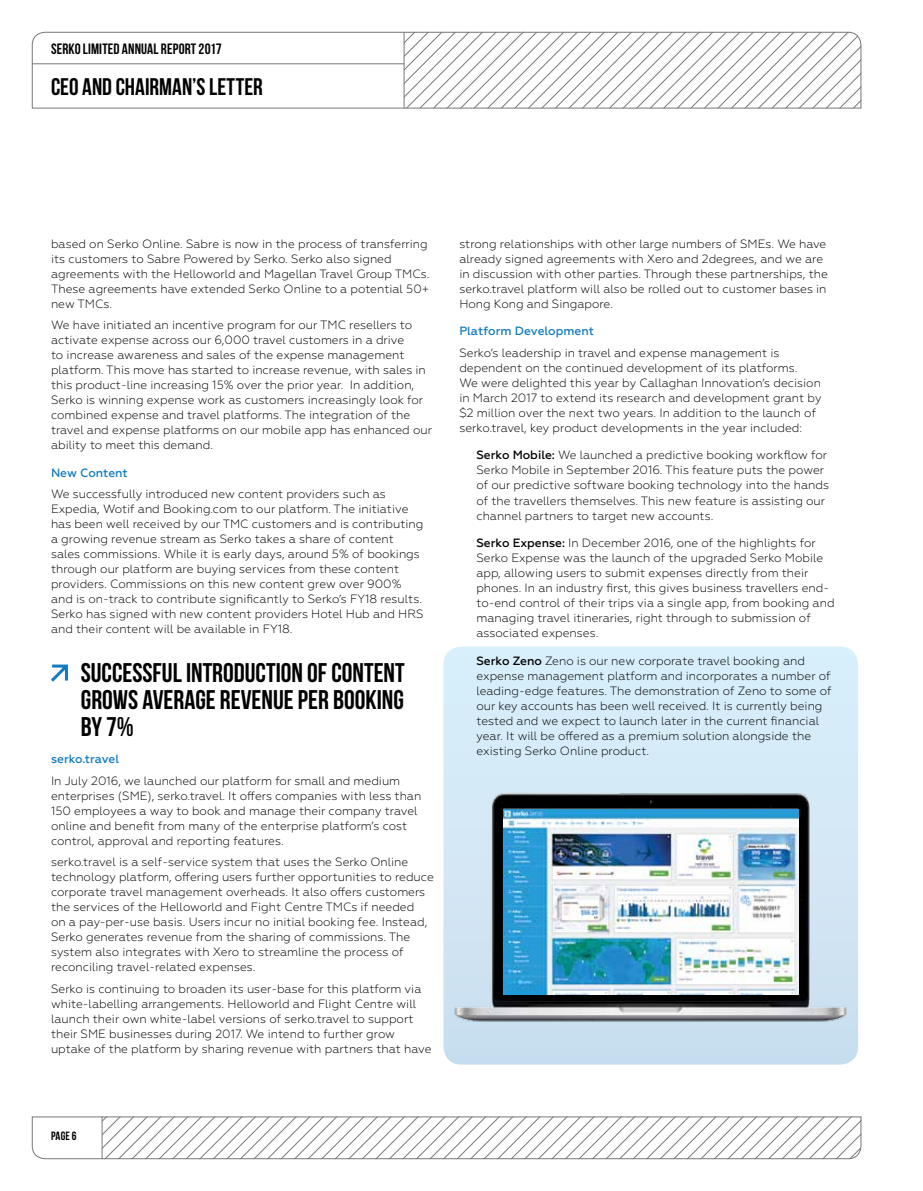
<style>
.page{position:relative;width:923px;height:1191px;background:#fff}
.page>*{position:absolute;margin:0;border:0;box-sizing:border-box;transform-origin:0 0}
.t1{font:700 27px/27px "Bebas Neue";color:#000;text-align:justify}
.t2{font:700 24px "Bebas Neue";letter-spacing:.005em;color:#000}
.t3{font:700 15px "Bebas Neue";letter-spacing:.005em;color:#000}
.t4{font:300 12px/15px "Geometria";color:#000}
.t5{font:500 12px "Geometria";color:#137cc1}
.t6{font:700 12px "Bebas Neue";color:#000}
.s1{font-weight:500}
</style>
<div class="page">
<svg style="left:32px;top:1116px;width:829px;height:43px"></svg>
<div style="left:443px;top:646px;width:415px;height:418px;background:linear-gradient(to bottom,#daf0fb,#cadeef);border-radius:18px"></div>
<svg style="left:51px;top:664px;width:17px;height:17px"></svg>
<svg style="left:32px;top:32px;width:829px;height:77px"></svg>
<hr style="left:404px;top:32px;width:1px;height:76px;background:#77787b">
<hr style="left:32px;top:63px;width:372px;height:1px;background:#77787b">
<img style="left:452px;top:790px;width:397px;height:249px">
<img style="left:504px;top:809px;width:294px;height:185px">
<p class="t3" style="left:51px;top:40px;width:172px">SERKO LIMITED ANNUAL REPORT 2017</p>
<h2 class="t2" style="left:51px;top:73px;width:213px">CEO AND CHAIRMAN’S LETTER</h2>
<p class="t4" style="left:51px;top:236px;width:380px">based on Serko Online. Sabre is now in the process of transferring its customers to Sabre Powered by Serko. Serko also signed agreements with the Helloworld and Magellan Travel Group TMCs.<br>These agreements have extended Serko Online to a potential 50+ new TMCs.</p>
<p class="t4" style="left:51px;top:317px;width:382px">We have initiated an incentive program for our TMC resellers to activate expense across our 6,000 travel customers in a drive<br>to increase awareness and sales of the expense management platform. This move has started to increase revenue, with sales in this product-line increasing 15% over the prior year. In addition, Serko is winning expense work as customers increasingly look for combined expense and travel platforms. The integration of the travel and expense platforms on our mobile app has enhanced our ability to meet this demand.</p>
<p class="t5" style="left:51px;top:465px;width:78px">New Content</p>
<p class="t4" style="left:51px;top:486px;width:374px">We successfully introduced new content providers such as Expedia, Wotif and Booking.com to our platform. The initiative has been well received by our TMC customers and is contributing a growing revenue stream as Serko takes a share of content sales commissions. While it is early days, around 5% of bookings through our platform are buying services from these content providers. Commissions on this new content grew over 900% and is on-track to contribute significantly to Serko’s FY18 results.<br>Serko has signed with new content providers Hotel Hub and HRS and their content will be available in FY18.</p>
<h1 class="t1" style="left:81px;top:658px;width:325px">SUCCESSFUL INTRODUCTION OF CONTENT GROWS AVERAGE REVENUE PER BOOKING BY 7%</h1>
<p class="t5" style="left:51px;top:752px;width:69px">serko.travel</p>
<p class="t4" style="left:51px;top:773px;width:372px">In July 2016, we launched our platform for small and medium enterprises (SME), serko.travel. It offers companies with less than 150 employees a way to book and manage their company travel online and benefit from many of the enterprise platform’s cost control, approval and reporting features.</p>
<p class="t4" style="left:51px;top:854px;width:384px">serko.travel is a self-service system that uses the Serko Online technology platform, offering users further opportunities to reduce corporate travel management overheads. It also offers customers the services of the Helloworld and Fight Centre TMCs if needed<br>on a pay-per-use basis. Users incur no initial booking fee. Instead, Serko generates revenue from the sharing of commissions. The system also integrates with Xero to streamline the process of reconciling travel-related expenses.</p>
<p class="t4" style="left:51px;top:980px;width:382px">Serko is continuing to broaden its user-base for this platform via white-labelling arrangements. Helloworld and Flight Centre will launch their own white-label versions of serko.travel to support their SME businesses during 2017. We intend to further grow uptake of the platform by sharing revenue with partners that have</p>
<p class="t4" style="left:459px;top:236px;width:370px">strong relationships with other large numbers of SMEs. We have already signed agreements with Xero and 2degrees, and we are in discussion with other parties. Through these partnerships, the serko.travel platform will also be rolled out to customer bases in Hong Kong and Singapore.</p>
<p class="t5" style="left:459px;top:324px;width:136px">Platform Development</p>
<p class="t4" style="left:459px;top:345px;width:364px">Serko’s leadership in travel and expense management is dependent on the continued development of its platforms.<br>We were delighted this year by Callaghan Innovation’s decision in March 2017 to extend its research and development grant by $2 million over the next two years. In addition to the launch of serko.travel, key product developments in the year included:</p>
<p class="t4" style="left:476px;top:448px;width:354px"><span class="s1">Serko Mobile:</span> We launched a predictive booking workflow for Serko Mobile in September 2016. This feature puts the power of our predictive software booking technology into the hands of the travellers themselves. This new feature is assisting our channel partners to target new accounts.</p>
<p class="t4" style="left:476px;top:535px;width:360px"><span class="s1">Serko Expense:</span> In December 2016, one of the highlights for Serko Expense was the launch of the upgraded Serko Mobile app, allowing users to submit expenses directly from their phones. In an industry first, this gives business travellers end&shy;to-end control of their trips via a single app, from booking and managing travel itineraries, right through to submission of associated expenses.</p>
<p class="t4" style="left:476px;top:653px;width:357px"><span class="s1">Serko Zeno</span> Zeno is our new corporate travel booking and expense management platform and incorporates a number of leading-edge features. The demonstration of Zeno to some of our key accounts has been well received. It is currently being tested and we expect to launch later in the current financial year. It will be offered as a premium solution alongside the existing Serko Online product.</p>
<p class="t6" style="left:51px;top:1129px;width:27px">PAGE 6</p>
</div>
